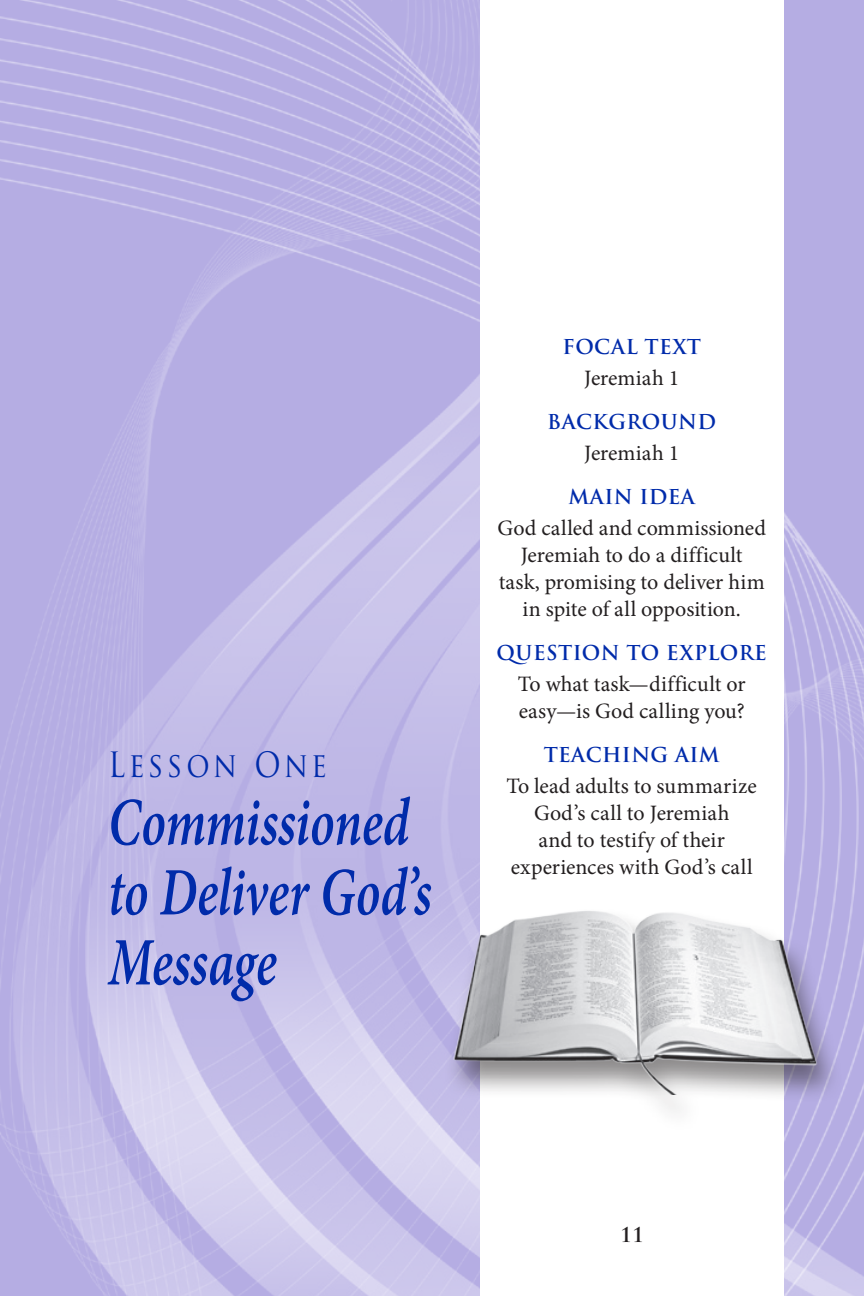
<style>
.page{position:relative;width:864px;height:1296px;background:#fff}
.page>*{position:absolute;margin:0;border:0;box-sizing:border-box;transform-origin:0 0}
.lt{font:italic 600 68px/70px "Minion Pro";letter-spacing:-.005em;color:#002baa;scale:.75 1}
.ln{font:34px "Trajan Pro";letter-spacing:.13em;color:#002baa;scale:.85 1}
.otc{font:22px/27px "Minion Pro";letter-spacing:.01em;color:#231f20;text-align:center}
.oh{font:700 20px "Trajan Pro";letter-spacing:.02em;color:#002baa}
.oh1{font:700 20px "Trajan Pro";letter-spacing:.02em;color:#002baa}
.t1{font:700 20px "Trajan Pro";color:#231f20}
</style>
<div class="page">
<img style="left:0;top:0;width:864px;height:1296px">
<div style="left:480px;top:0;width:303px;height:1296px;background:#fff"></div>
<div style="left:444px;top:908px;width:399px;height:224px;background:#231f20;opacity:.52"></div>
<img style="left:433px;top:901px;width:399px;height:194px">
<p class="ln" style="left:108px;top:743px;width:259px">Lesson One</p>
<p class="lt" style="left:108px;top:787px;width:433px">Commissioned to Deliver God’s<br>Message</p>
<p class="oh1" style="left:563px;top:334px;width:140px">FOCAL TEXT</p>
<p class="otc" style="left:584px;top:365px;width:97px">Jeremiah 1</p>
<p class="oh" style="left:547px;top:409px;width:171px">BACKGROUND</p>
<p class="otc" style="left:584px;top:440px;width:97px">Jeremiah 1</p>
<p class="oh" style="left:568px;top:484px;width:128px">MAIN IDEA</p>
<p class="otc" style="left:497px;top:515px;width:270px">God called and commissioned<br>Jeremiah to do a difficult<br>task, promising to deliver him in spite of all opposition.</p>
<p class="oh" style="left:497px;top:640px;width:272px">QUESTION TO EXPLORE</p>
<p class="otc" style="left:518px;top:671px;width:229px;text-align:left">To what task—difficult or easy—is God calling you?</p>
<p class="oh" style="left:544px;top:742px;width:178px">TEACHING AIM</p>
<p class="otc" style="left:506px;top:773px;width:252px">To lead adults to summarize<br>God’s call to Jeremiah<br>and to testify of their experiences with God’s call</p>
<p class="t1" style="left:620px;top:1222px;width:25px">11</p>
</div>
